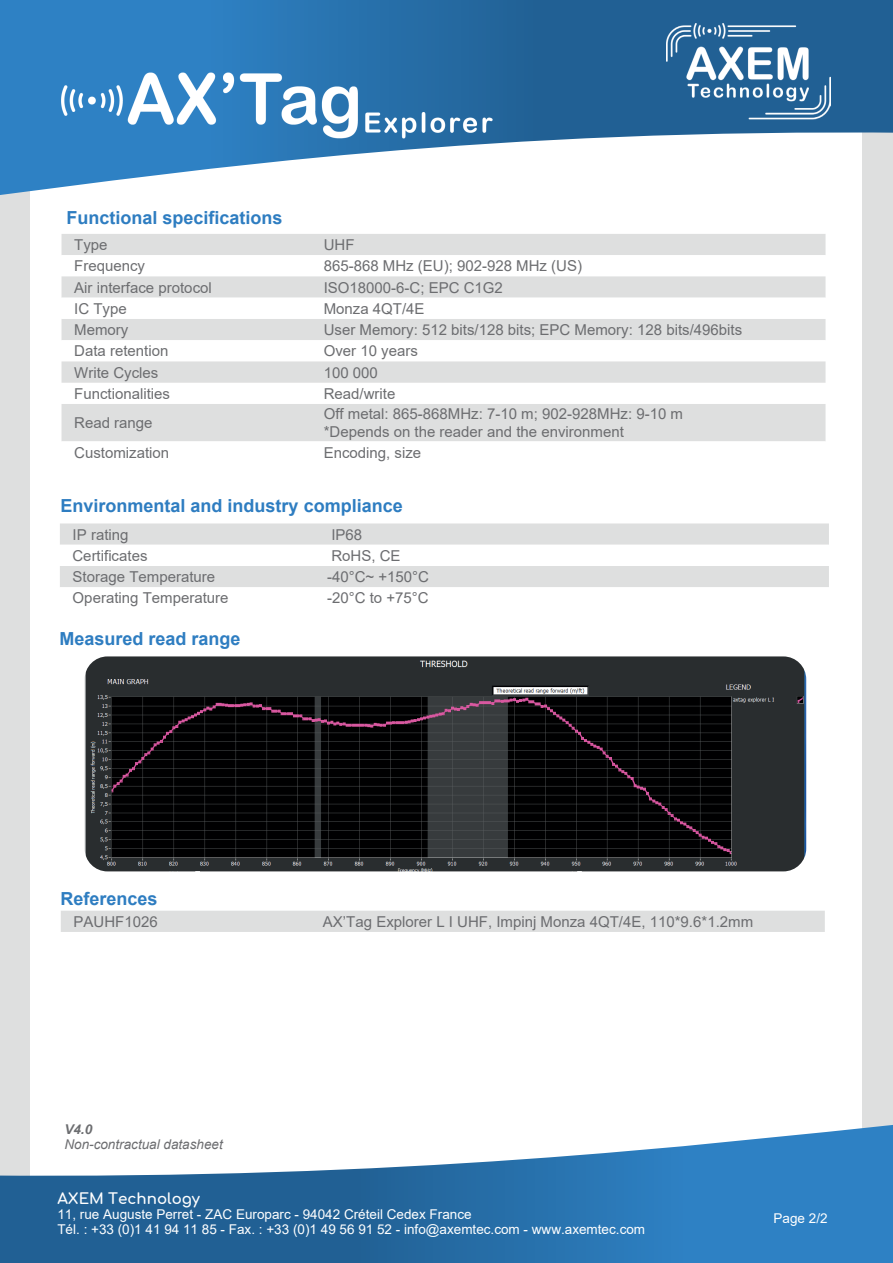
<style>
.page{position:relative;width:893px;height:1263px;background:#fff}
.page>*{position:absolute;margin:0;border:0;box-sizing:border-box;transform-origin:0 0}
.t1{font:700 18px "Arial";color:#2e7dc1}
.t2{font:15px/18px "Arial";color:#6c6d70}
.t3{font:700 15px "Comfortaa";color:#fff}
.t4{font:13.5px/15px "Arial";color:#fff}
.t5{font:italic 13.5px "Arial";color:#6c6d70}
.t6{font:italic 700 13.5px "Arial";color:#6c6d70}
</style>
<div class="page">
<div style="left:0;top:64px;width:893px;height:1199px;background:#dedfdf"></div>
<div style="left:31px;top:71px;width:831px;height:1137px;background:#fff"></div>
<svg style="left:0;top:0;width:893px;height:198px"></svg>
<svg style="left:0;top:1123px;width:893px;height:140px"></svg>
<img style="left:666px;top:24px;width:165px;height:95px">
<img style="left:62px;top:64px;width:432px;height:74px">
<svg style="left:60px;top:523px;width:769px;height:22px;background:#dfe0e0"></svg>
<div style="left:60px;top:566px;width:769px;height:21px;background:#dedfdf"></div>
<div style="left:61px;top:911px;width:764px;height:21px;background:#dedfdf"></div>
<img style="left:85px;top:656px;width:721px;height:215px">
<div style="left:62px;top:234px;width:763px;height:21px;background:#dedfdf"></div>
<svg style="left:62px;top:276px;width:763px;height:22px;background:#dfe0e0"></svg>
<svg style="left:62px;top:319px;width:763px;height:122px;fill:#dedfdf"></svg>
<svg style="left:62px;top:361px;width:763px;height:22px;background:#dfe0e0"></svg>
<p class="t1" style="left:66px;top:205px;width:218px">Functional specifications</p>
<p class="t2" style="left:74px;top:236px;width:35px">Type</p>
<p class="t2" style="left:324px;top:236px;width:32px">UHF</p>
<p class="t2" style="left:74px;top:257px;width:72px">Frequency</p>
<p class="t2" style="left:324px;top:257px;width:260px">865-868 MHz (EU); 902-928 MHz (US)</p>
<p class="t2" style="left:74px;top:278px;width:139px">Air interface protocol</p>
<p class="t2" style="left:324px;top:278px;width:181px">ISO18000-6-C; EPC C1G2</p>
<p class="t2" style="left:74px;top:299px;width:54px">IC Type</p>
<p class="t2" style="left:324px;top:299px;width:102px">Monza 4QT/4E</p>
<p class="t2" style="left:74px;top:321px;width:56px">Memory</p>
<p class="t2" style="left:324px;top:321px;width:420px">User Memory: 512 bits/128 bits; EPC Memory: 128 bits/496bits</p>
<p class="t2" style="left:74px;top:342px;width:96px">Data retention</p>
<p class="t2" style="left:324px;top:342px;width:96px">Over 10 years</p>
<p class="t2" style="left:74px;top:363px;width:86px">Write Cycles</p>
<p class="t2" style="left:324px;top:363px;width:56px">100 000</p>
<p class="t2" style="left:74px;top:384px;width:97px">Functionalities</p>
<p class="t2" style="left:324px;top:384px;width:73px">Read/write</p>
<p class="t2" style="left:74px;top:414px;width:80px">Read range</p>
<p class="t2" style="left:324px;top:405px;width:361px">Off metal: 865-868MHz: 7-10 m; 902-928MHz: 9-10 m *Depends on the reader and the environment</p>
<p class="t2" style="left:74px;top:443px;width:97px">Customization</p>
<p class="t2" style="left:324px;top:443px;width:99px">Encoding, size</p>
<p class="t1" style="left:61px;top:493px;width:344px">Environmental and industry compliance</p>
<p class="t2" style="left:73px;top:525px;width:57px">IP rating</p>
<p class="t2" style="left:331px;top:525px;width:32px">IP68</p>
<p class="t2" style="left:72px;top:546px;width:77px">Certificates</p>
<p class="t2" style="left:331px;top:546px;width:71px">RoHS, CE</p>
<p class="t2" style="left:73px;top:568px;width:144px">Storage Temperature</p>
<p class="t2" style="left:327px;top:568px;width:104px">-40°C~ +150°C</p>
<p class="t2" style="left:73px;top:589px;width:157px">Operating Temperature</p>
<p class="t2" style="left:327px;top:589px;width:103px">-20°C to +75°C</p>
<p class="t1" style="left:60px;top:626px;width:183px">Measured read range</p>
<p class="t1" style="left:61px;top:886px;width:99px">References</p>
<p class="t2" style="left:74px;top:912px;width:86px">PAUHF1026</p>
<p class="t2" style="left:323px;top:912px;width:432px">AX’Tag Explorer L I UHF, Impinj Monza 4QT/4E, 110*9.6*1.2mm</p>
<p class="t6" style="left:64px;top:1120px;width:29px">V4.0</p>
<p class="t5" style="left:64px;top:1135px;width:160px">Non-contractual datasheet</p>
<p class="t3" style="left:57px;top:1185px;width:144px">AXEM Technology</p>
<p class="t4" style="left:57px;top:1207px;width:589px">11, rue Auguste Perret - ZAC Europarc - 94042 Créteil Cedex France<br>Tél. : +33 (0)1 41 94 11 85 - Fax. : +33 (0)1 49 56 91 52 - info@axemtec.com - www.axemtec.com</p>
<p class="t4" style="left:774px;top:1211px;width:56px">Page 2/2</p>
</div>
